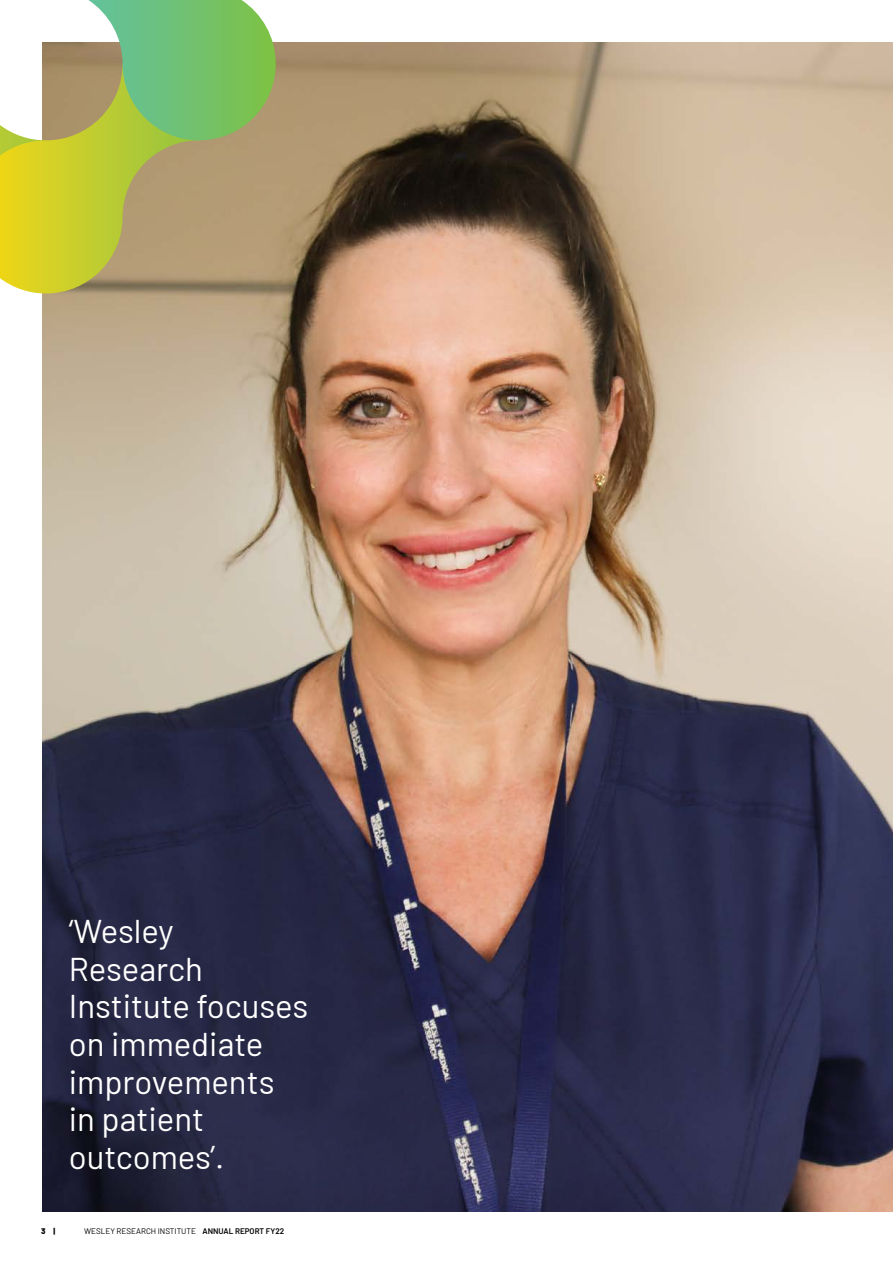
<style>
.page{position:relative;width:893px;height:1263px;background:#fff}
.page>*{position:absolute;margin:0;border:0;box-sizing:border-box;transform-origin:0 0}
.t1{font:32.85px/37.7px "Barlow";color:#fff}
.t2{font:8.1px "Barlow";color:#000}
.t3{font:800 8.1px "Barlow";color:#000}
.s1{font-weight:600}
</style>
<div class="page">
<img style="left:43px;top:43px;width:850px;height:1169px">
<svg style="left:0;top:64px;width:199px;height:229px;background:#c4bb57"></svg>
<svg style="left:88px;top:0;width:188px;height:140px;background:#86be6f"></svg>
<p class="t1" style="left:69px;top:910px;width:241px">‘Wesley<br>Research<br>Institute focuses on immediate improvements in patient outcomes’.</p>
<p class="t3" style="left:41px;top:1224px;width:16px">3 |</p>
<p class="t2" style="left:84px;top:1225px;width:201px">WESLEY RESEARCH INSTITUTE <span class="s1">ANNUAL REPORT FY22</span></p>
</div>
